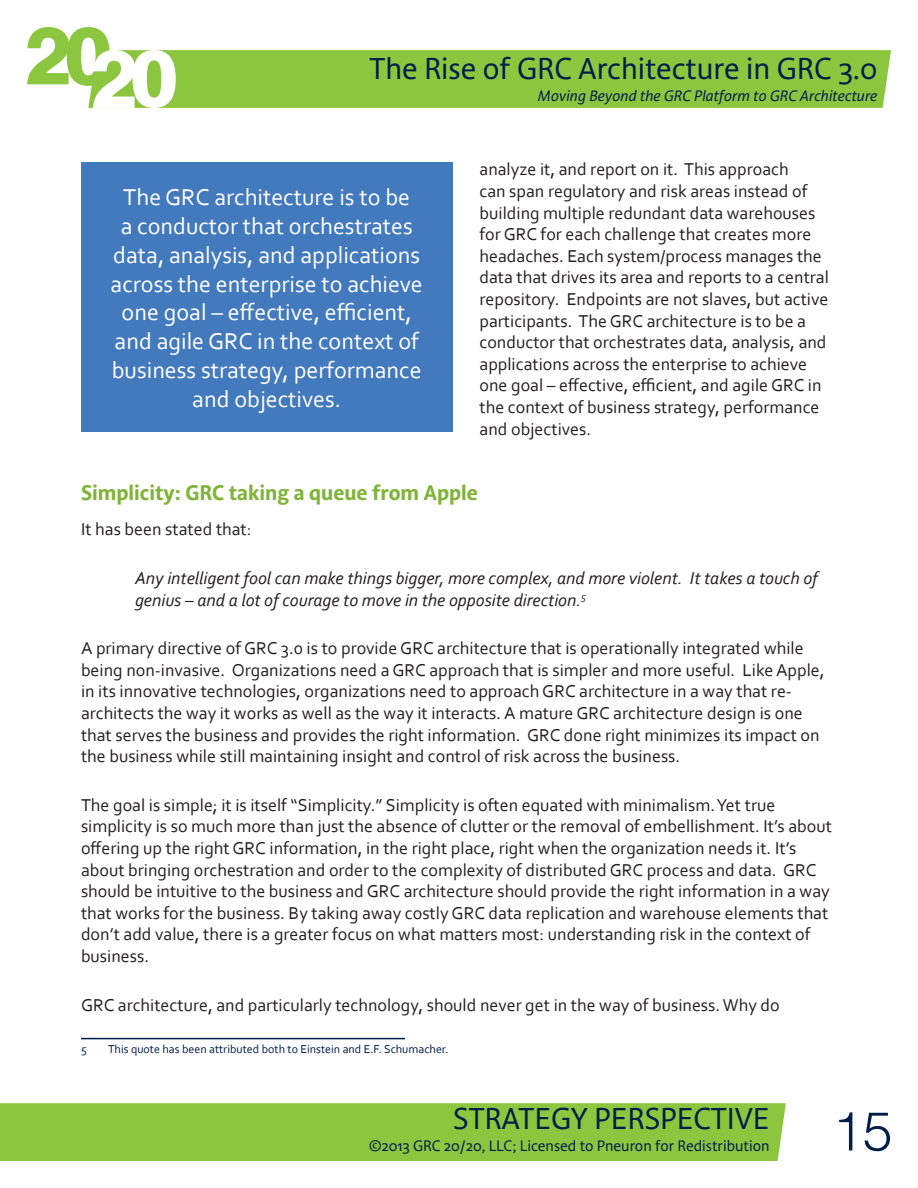
<style>
.page{position:relative;width:918px;height:1188px;background:#fff}
.page>*{position:absolute;margin:0;border:0;box-sizing:border-box;transform-origin:0 0}
.t1{font:300 54px "Helvetica";color:#001d4a}
.t2{font:30px "Acorde";color:#001d4a}
.t3{font:24px/28.8px "Corbel";color:#fff;text-align:center}
.Heading2{font:700 21px "Acorde";color:#7fb438}
.t4{font:18px/21.6px "Corbel";color:#231f20}
.Block_Quote{font:italic 18px/21.6px "Corbel";color:#231f20}
.t5{font:15px "Acorde";color:#001d4a}
.t6{font:italic 15px "Acorde";color:#001d4a}
.Footnote{font:12px "Corbel";color:#001d4a}
</style>
<div class="page">
<div style="left:0;top:1103px;width:786px;height:58px;background:#8bc63e"></div>
<div style="left:176px;top:50px;width:715px;height:58px;background:#8bc63e"></div>
<svg style="left:27px;top:27px;width:149px;height:81px"></svg>
<hr style="left:81px;top:1038px;width:324px;height:1px;background:#001d4a">
<div style="left:81px;top:162px;width:372px;height:270px;background:#4379bd"></div>
<h2 class="t2" style="left:370px;top:51px;width:509px">The Rise of GRC Architecture in GRC 3.0</h2>
<p class="t6" style="left:538px;top:87px;width:341px">Moving Beyond the GRC Platform to GRC Architecture</p>
<p class="t3" style="left:111px;top:182px;width:314px">The GRC architecture is to be<br>a conductor that orchestrates data, analysis, and applications across the enterprise to achieve one goal – effective, efficient, and agile GRC in the context of business strategy, performance and objectives.</p>
<p class="t4" style="left:480px;top:158px;width:351px">analyze it, and report on it. This approach<br>can span regulatory and risk areas instead of building multiple redundant data warehouses for GRC for each challenge that creates more headaches. Each system/process manages the data that drives its area and reports to a central repository. Endpoints are not slaves, but active participants. The GRC architecture is to be a conductor that orchestrates data, analysis, and applications across the enterprise to achieve one goal – effective, efficient, and agile GRC in the context of business strategy, performance and objectives.</p>
<p class="Heading2" style="left:81px;top:480px;width:398px">Simplicity: GRC taking a queue from Apple</p>
<p class="t4" style="left:81px;top:518px;width:172px">It has been stated that:</p>
<p class="Block_Quote" style="left:135px;top:567px;width:684px">Any intelligent fool can make things bigger, more complex, and more violent. It takes a touch of genius – and a lot of courage to move in the opposite direction.<sup>5</sup></p>
<p class="t4" style="left:81px;top:637px;width:745px">A primary directive of GRC 3.0 is to provide GRC architecture that is operationally integrated while being non-invasive. Organizations need a GRC approach that is simpler and more useful. Like Apple, in its innovative technologies, organizations need to approach GRC architecture in a way that re&shy;architects the way it works as well as the way it interacts. A mature GRC architecture design is one that serves the business and provides the right information. GRC done right minimizes its impact on the business while still maintaining insight and control of risk across the business.</p>
<p class="t4" style="left:81px;top:794px;width:753px">The goal is simple; it is itself “Simplicity.” Simplicity is often equated with minimalism. Yet true simplicity is so much more than just the absence of clutter or the removal of embellishment. It’s about offering up the right GRC information, in the right place, right when the organization needs it. It’s about bringing orchestration and order to the complexity of distributed GRC process and data. GRC should be intuitive to the business and GRC architecture should provide the right information in a way that works for the business. By taking away costly GRC data replication and warehouse elements that don’t add value, there is a greater focus on what matters most: understanding risk in the context of business.</p>
<p class="t4" style="left:81px;top:993px;width:700px">GRC architecture, and particularly technology, should never get in the way of business. Why do</p>
<p class="Footnote" style="left:81px;top:1042px;width:7px">5</p>
<p class="Footnote" style="left:108px;top:1042px;width:342px">This quote has been attributed both to Einstein and E.F. Schumacher.</p>
<h2 class="t2" style="left:453px;top:1101px;width:318px">STRATEGY PERSPECTIVE</h2>
<p class="t5" style="left:369px;top:1137px;width:402px">©2013 GRC 20/20, LLC; Licensed to Pneuron for Redistribution</p>
<h1 class="t1" style="left:833px;top:1088px;width:62px">15</h1>
</div>
